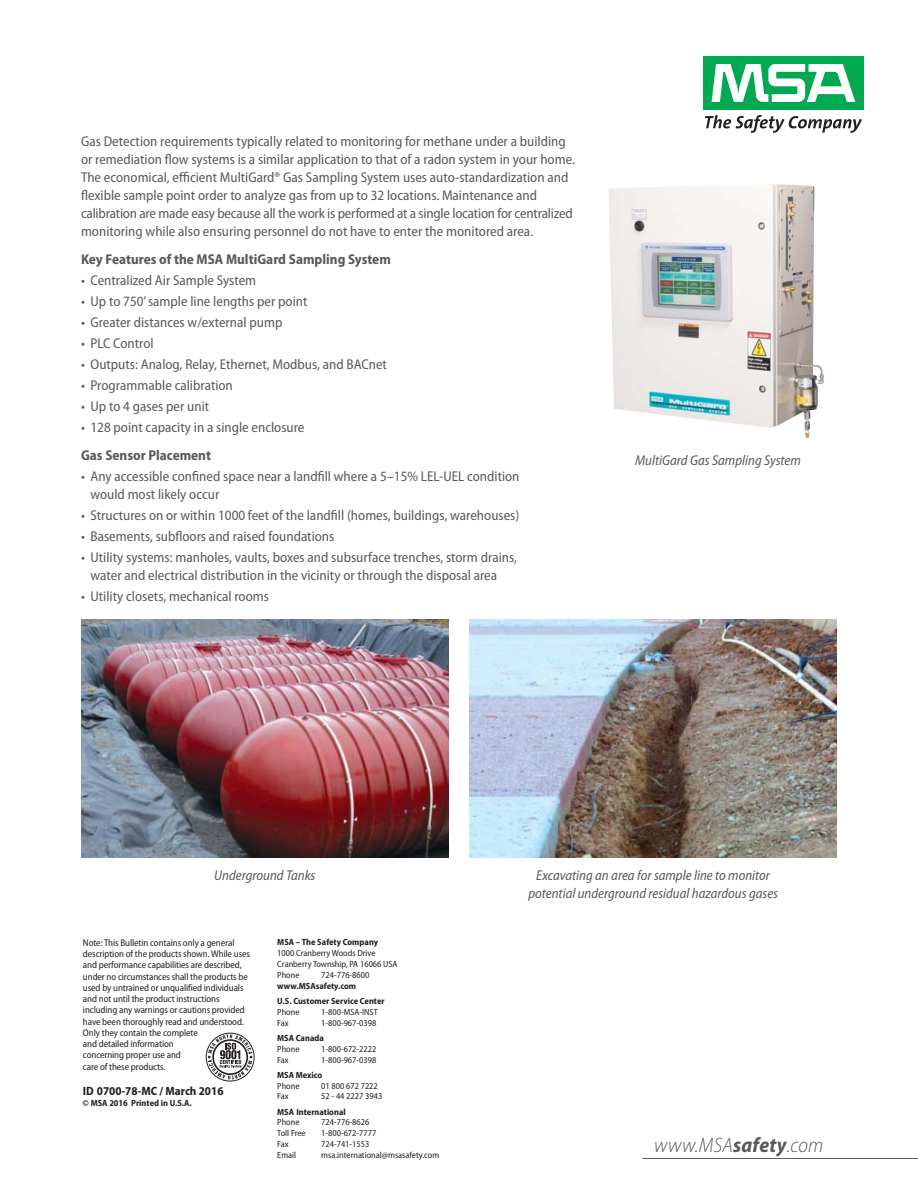
<style>
.page{position:relative;width:918px;height:1188px;background:#fff}
.page>*{position:absolute;margin:0;border:0;box-sizing:border-box;transform-origin:0 0}
.t1{font:italic 300 semi-condensed 21px "Myriad Pro";letter-spacing:.01em;color:#58595b}
.t2{font:semi-condensed 14.25px/18px "Myriad Pro";color:#58595b}
.t3{font:italic semi-condensed 14.25px/18px "Myriad Pro";color:#58595b;text-align:center}
.t4{font:700 semi-condensed 14.25px "Myriad Pro";color:#58595b}
.t5{font:700 semi-condensed 12px "Myriad Pro";color:#231f20}
.t6{font:semi-condensed 9.75px/11.2px "Myriad Pro";letter-spacing:-.01em;color:#231f20}
.t7{font:semi-condensed 9px/10.8px "Myriad Pro";color:#231f20}
.t8{font:700 semi-condensed 9px/15.1px "Myriad Pro";color:#231f20}
.s1{font-weight:700}
</style>
<div class="page">
<div style="left:703px;top:56px;width:161px;height:54px;background:#00a94f"></div>
<svg style="left:712px;top:64px;width:143px;height:38px"></svg>
<svg style="left:705px;top:115px;width:157px;height:18px"></svg>
<hr style="left:642px;top:1158px;width:276px;height:1px;background:#58595b">
<div style="left:206px;top:1033px;width:49px;height:48px;border:1px solid #231f20;border-radius:50%"></div>
<svg style="left:208px;top:1034px;width:44px;height:45px"></svg>
<img style="left:81px;top:619px;width:367px;height:238px">
<img style="left:470px;top:619px;width:367px;height:238px">
<img style="left:608px;top:184px;width:216px;height:254px">
<p class="t2" style="left:81px;top:133px;width:495px">Gas Detection requirements typically related to monitoring for methane under a building or remediation flow systems is a similar application to that of a radon system in your home.<br>The economical, efficient MultiGard® Gas Sampling System uses auto-standardization and flexible sample point order to analyze gas from up to 32 locations. Maintenance and calibration are made easy because all the work is performed at a single location for centralized monitoring while also ensuring personnel do not have to enter the monitored area.</p>
<p class="t4" style="left:81px;top:254px;width:311px">Key Features of the MSA MultiGard Sampling System</p>
<p class="t2" style="left:81px;top:272px;width:177px">• Centralized Air Sample System</p>
<p class="t2" style="left:81px;top:293px;width:228px">• Up to 750’ sample line lengths per point</p>
<p class="t2" style="left:81px;top:314px;width:203px">• Greater distances w/external pump</p>
<p class="t2" style="left:81px;top:335px;width:74px">• PLC Control</p>
<p class="t2" style="left:81px;top:356px;width:307px">• Outputs: Analog, Relay, Ethernet, Modbus, and BACnet</p>
<p class="t2" style="left:81px;top:377px;width:153px">• Programmable calibration</p>
<p class="t2" style="left:81px;top:398px;width:130px">• Up to 4 gases per unit</p>
<p class="t2" style="left:81px;top:419px;width:225px">• 128 point capacity in a single enclosure</p>
<p class="t4" style="left:81px;top:450px;width:132px">Gas Sensor Placement</p>
<p class="t2" style="left:91px;top:468px;width:431px;text-indent:-10px">• Any accessible confined space near a landfill where a 5–15% LEL-UEL condition would most likely occur</p>
<p class="t2" style="left:81px;top:507px;width:440px">• Structures on or within 1000 feet of the landfill (homes, buildings, warehouses)</p>
<p class="t2" style="left:81px;top:528px;width:255px">• Basements, subfloors and raised foundations</p>
<p class="t2" style="left:91px;top:549px;width:428px;text-indent:-10px">• Utility systems: manholes, vaults, boxes and subsurface trenches, storm drains, water and electrical distribution in the vicinity or through the disposal area</p>
<p class="t2" style="left:81px;top:588px;width:190px">• Utility closets, mechanical rooms</p>
<p class="t3" style="left:635px;top:452px;width:167px">MultiGard Gas Sampling System</p>
<p class="t3" style="left:214px;top:867px;width:103px">Underground Tanks</p>
<p class="t3" style="left:528px;top:867px;width:251px">Excavating an area for sample line to monitor potential underground residual hazardous gases</p>
<p class="t6" style="left:83px;top:938px;width:169px">Note: This Bulletin contains only a general description of the products shown. While uses and performance capabilities are described, under no circumstances shall the products be used by untrained or unqualified individuals and not until the product instructions including any warnings or cautions provided have been thoroughly read and understood.<br>Only they contain the complete<br>and detailed information<br>concerning proper use and<br>care of these products.</p>
<p class="t5" style="left:83px;top:1086px;width:142px">ID 0700-78-MC / March 2016</p>
<p class="t8" style="left:83px;top:1096px;width:110px">© MSA 2016 Printed in U.S.A.</p>
<p class="t8" style="left:277px;top:935px;width:102px">MSA – The Safety Company</p>
<p class="t7" style="left:277px;top:949px;width:122px">1000 Cranberry Woods Drive<br>Cranberry Township, PA 16066 USA<br>Phone</p>
<p class="t7" style="left:321px;top:970px;width:50px">724-776-8600</p>
<p class="t8" style="left:277px;top:979px;width:109px">www.MSAsafety.com<br>U.S. Customer Service Center</p>
<p class="t7" style="left:277px;top:1007px;width:24px">Phone</p>
<p class="t7" style="left:321px;top:1007px;width:58px">1-800-MSA-INST</p>
<p class="t7" style="left:277px;top:1018px;width:13px">Fax</p>
<p class="t7" style="left:321px;top:1018px;width:57px">1-800-967-0398</p>
<p class="t8" style="left:277px;top:1031px;width:48px">MSA Canada</p>
<p class="t7" style="left:277px;top:1044px;width:24px">Phone</p>
<p class="t7" style="left:321px;top:1044px;width:57px">1-800-672-2222</p>
<p class="t7" style="left:277px;top:1055px;width:13px">Fax</p>
<p class="t7" style="left:321px;top:1055px;width:57px">1-800-967-0398</p>
<p class="t8" style="left:277px;top:1068px;width:47px">MSA Mexico</p>
<p class="t7" style="left:277px;top:1081px;width:24px">Phone</p>
<p class="t7" style="left:321px;top:1081px;width:58px">01 800 672 7222</p>
<p class="t7" style="left:277px;top:1092px;width:13px">Fax</p>
<p class="t7" style="left:321px;top:1092px;width:63px">52 - 44 2227 3943</p>
<p class="t8" style="left:277px;top:1105px;width:70px">MSA International</p>
<p class="t7" style="left:277px;top:1118px;width:24px">Phone</p>
<p class="t7" style="left:321px;top:1118px;width:50px">724-776-8626</p>
<p class="t7" style="left:277px;top:1129px;width:30px">Toll Free</p>
<p class="t7" style="left:321px;top:1129px;width:57px">1-800-672-7777</p>
<p class="t7" style="left:277px;top:1140px;width:13px">Fax</p>
<p class="t7" style="left:321px;top:1140px;width:50px">724-741-1553</p>
<p class="t7" style="left:277px;top:1150px;width:20px">Email</p>
<p class="t7" style="left:321px;top:1150px;width:120px">msa.international@msasafety.com</p>
<h1 class="t1" style="left:654px;top:1133px;width:170px">www.MSA<span class="s1">safety</span>.com</h1>
</div>
